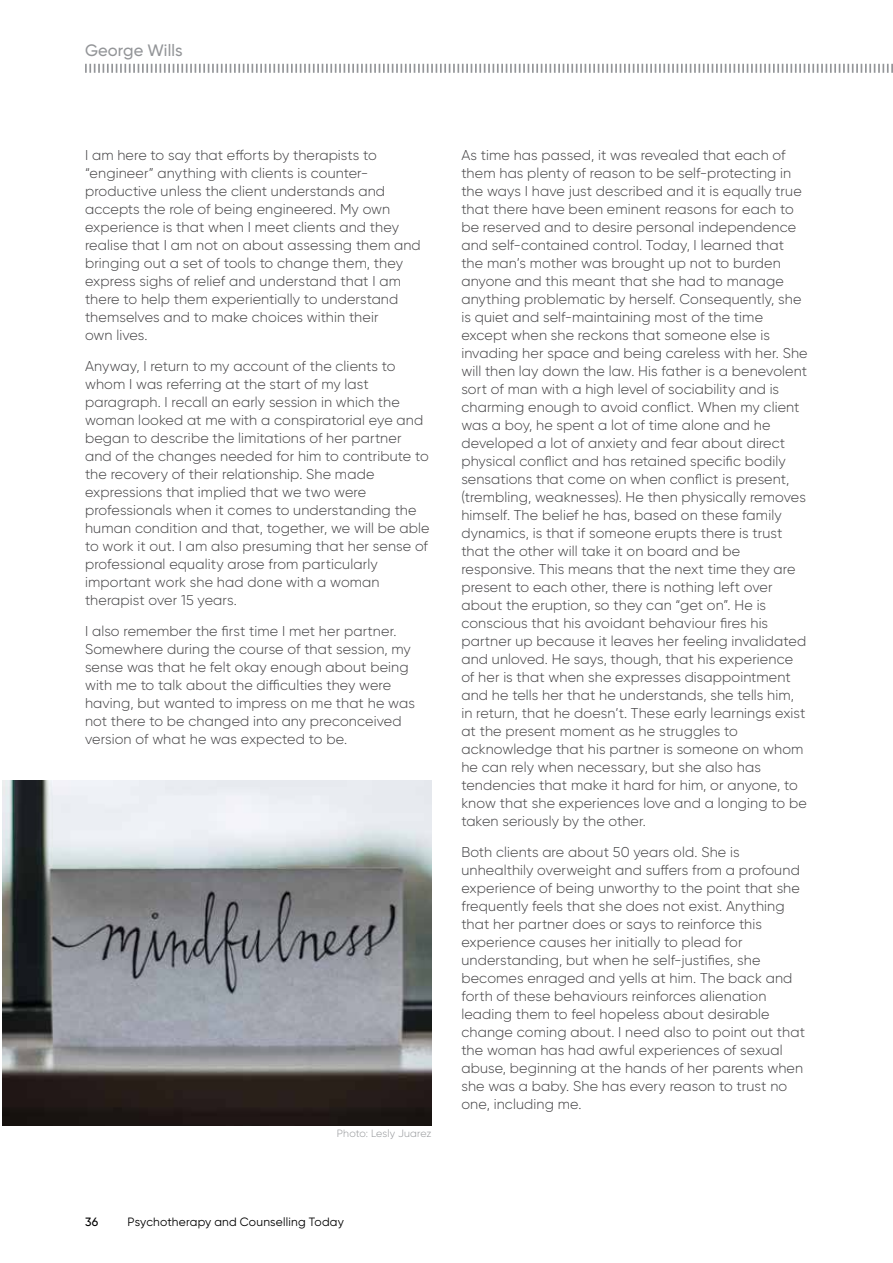
<style>
.page{position:relative;width:893px;height:1263px;background:#fff}
.page>*{position:absolute;margin:0;border:0;box-sizing:border-box;transform-origin:0 0}
.t1{font:500 16.5px "Gilroy";letter-spacing:.005em;color:#939598}
.t2{font:300 14.25px/18px "Gilroy";letter-spacing:.01em;color:#414042}
.t3{font:12px "Gilroy";letter-spacing:.015em;color:#000}
.t4{font:500 12px "Gilroy";color:#000}
.t5{font:300 10.5px "Gilroy";letter-spacing:.015em;color:#939598}
</style>
<div class="page">
<svg style="left:85px;top:64px;width:808px;height:9px"></svg>
<img style="left:3px;top:780px;width:429px;height:345px">
<p class="t1" style="left:85px;top:40px;width:99px">George Wills</p>
<p class="t2" style="left:85px;top:146px;width:337px">I am here to say that efforts by therapists to “engineer” anything with clients is counter&shy;productive unless the client understands and accepts the role of being engineered. My own experience is that when I meet clients and they realise that I am not on about assessing them and bringing out a set of tools to change them, they express sighs of relief and understand that I am there to help them experientially to understand themselves and to make choices within their<br>own lives.</p>
<p class="t2" style="left:85px;top:357px;width:346px">Anyway, I return to my account of the clients to whom I was referring at the start of my last paragraph. I recall an early session in which the woman looked at me with a conspiratorial eye and began to describe the limitations of her partner and of the changes needed for him to contribute to the recovery of their relationship. She made expressions that implied that we two were professionals when it comes to understanding the human condition and that, together, we will be able to work it out. I am also presuming that her sense of professional equality arose from particularly important work she had done with a woman therapist over 15 years.</p>
<p class="t2" style="left:85px;top:622px;width:331px">I also remember the first time I met her partner.<br>Somewhere during the course of that session, my sense was that he felt okay enough about being with me to talk about the difficulties they were having, but wanted to impress on me that he was not there to be changed into any preconceived version of what he was expected to be.</p>
<p class="t5" style="left:337px;top:1127px;width:96px">Photo: Lesly Juarez</p>
<p class="t2" style="left:461px;top:146px;width:348px">As time has passed, it was revealed that each of them has plenty of reason to be self-protecting in the ways I have just described and it is equally true that there have been eminent reasons for each to be reserved and to desire personal independence and self-contained control. Today, I learned that the man’s mother was brought up not to burden anyone and this meant that she had to manage anything problematic by herself. Consequently, she is quiet and self-maintaining most of the time except when she reckons that someone else is invading her space and being careless with her. She will then lay down the law. His father is a benevolent sort of man with a high level of sociability and is charming enough to avoid conflict. When my client was a boy, he spent a lot of time alone and he developed a lot of anxiety and fear about direct physical conflict and has retained specific bodily sensations that come on when conflict is present, (trembling, weaknesses). He then physically removes himself. The belief he has, based on these family dynamics, is that if someone erupts there is trust that the other will take it on board and be responsive. This means that the next time they are present to each other, there is nothing left over about the eruption, so they can “get on”. He is conscious that his avoidant behaviour fires his partner up because it leaves her feeling invalidated and unloved. He says, though, that his experience of her is that when she expresses disappointment and he tells her that he understands, she tells him, in return, that he doesn’t. These early learnings exist at the present moment as he struggles to acknowledge that his partner is someone on whom he can rely when necessary, but she also has tendencies that make it hard for him, or anyone, to know that she experiences love and a longing to be taken seriously by the other.</p>
<p class="t2" style="left:461px;top:843px;width:345px">Both clients are about 50 years old. She is unhealthily overweight and suffers from a profound experience of being unworthy to the point that she frequently feels that she does not exist. Anything that her partner does or says to reinforce this experience causes her initially to plead for understanding, but when he self-justifies, she becomes enraged and yells at him. The back and forth of these behaviours reinforces alienation leading them to feel hopeless about desirable change coming about. I need also to point out that the woman has had awful experiences of sexual abuse, beginning at the hands of her parents when she was a baby. She has every reason to trust no one, including me.</p>
<p class="t4" style="left:85px;top:1214px;width:15px">36</p>
<p class="t3" style="left:128px;top:1214px;width:218px">Psychotherapy and Counselling Today</p>
</div>
